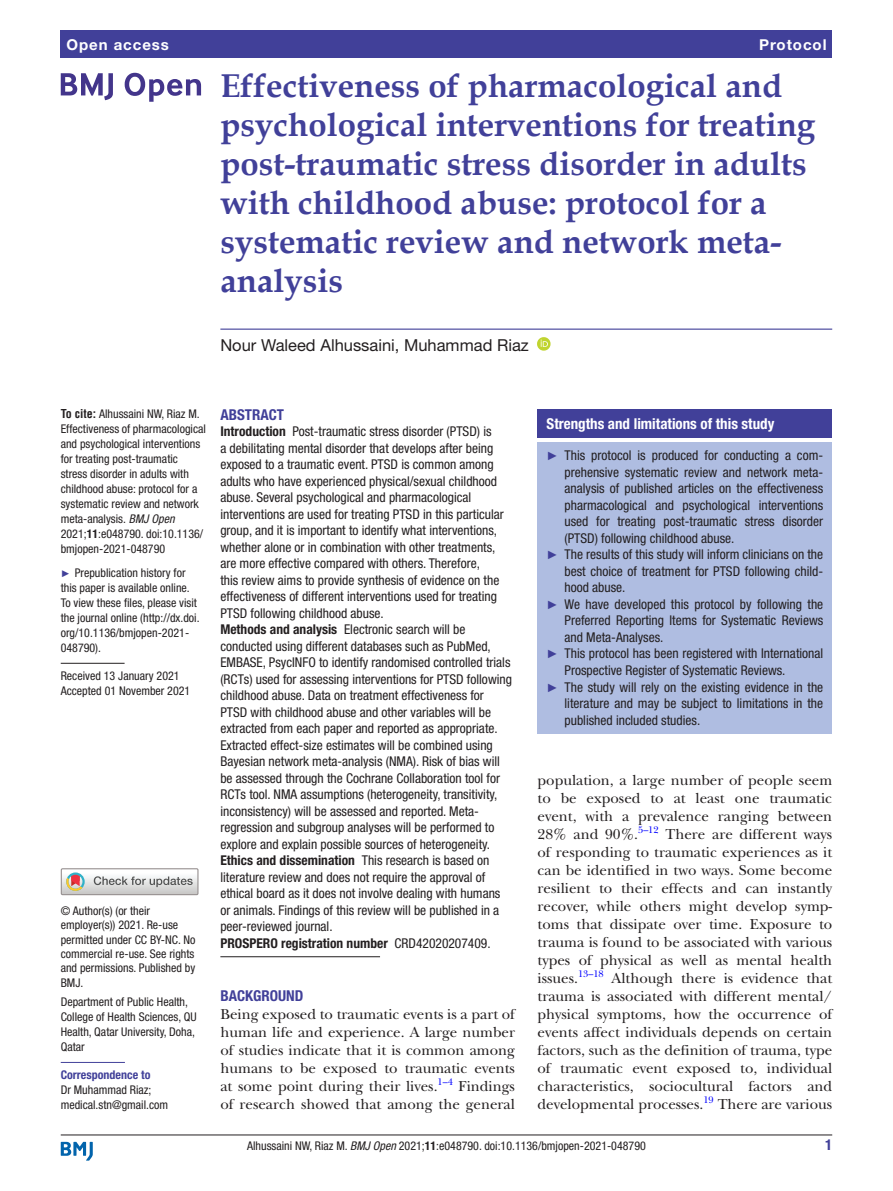
<style>
.page{position:relative;width:893px;height:1191px;background:#fff}
.page>*{position:absolute;margin:0;border:0;box-sizing:border-box;transform-origin:0 0}
.t1{font:700 33px/39px "Book Antiqua";color:#414099}
.t2{font:16.5px "Helvetica Neue LT Std";color:#231f20}
.t3{font:15px/18px "New Baskerville";color:#231f20;text-align:justify}
.t4{font:700 condensed 15px "Helvetica Neue LT Std";color:#fff}
.t5{font:700 condensed 15px "Helvetica Neue LT Std";color:#414099}
.t6{font:700 15px "Helvetica Neue LT Std";letter-spacing:.065em;color:#fff}
.t7{font:condensed 13.5px/16.5px "Helvetica Neue LT Std";color:#231f20}
.t8{font:condensed 12px/15px "Helvetica Neue LT Std";color:#231f20}
.t9{font:700 condensed 12px "Helvetica Neue LT Std";color:#414099}
.t10{font:9.9px "New Baskerville";color:#00f}
.s1{font-family:"Helvetica LT Std";font-weight:700}
.s2{font-style:italic}
.s3{font-weight:700}
.s4{font-family:"Arial";font-stretch:normal;font-size:9.75px;color:#414099}
.s5{font-family:"Arial";font-stretch:normal;font-size:12px;color:#414099}
</style>
<div class="page">
<hr style="left:61px;top:1134px;width:771px;height:1px;background:#231f20">
<svg style="left:61px;top:1141px;width:32px;height:19px"></svg>
<div style="left:61px;top:31px;width:771px;height:27px;background:#414099"></div>
<hr style="left:220px;top:328px;width:612px;height:2px;background:#414099">
<svg style="left:537px;top:337px;width:13px;height:14px"></svg>
<hr style="left:61px;top:663px;width:64px;height:1px;background:#231f20">
<hr style="left:61px;top:1062px;width:64px;height:1px;background:#414099">
<svg style="left:61px;top:73px;width:52px;height:27px"></svg>
<svg style="left:125px;top:73px;width:76px;height:29px"></svg>
<div style="left:61px;top:868px;width:138px;height:27px;border:1px solid #969090"></div>
<svg style="left:61px;top:868px;width:137px;height:26px"></svg>
<hr style="left:220px;top:956px;width:160px;height:1px;background:#231f20">
<div style="left:538px;top:409px;width:294px;height:29px;background:#414099"></div>
<div style="left:538px;top:442px;width:294px;height:291px;background:#afbde1"></div>
<p class="t6" style="left:66px;top:35px;width:104px">Open access</p>
<p class="t6" style="left:759px;top:35px;width:69px">Protocol</p>
<h1 class="t1" style="left:220px;top:66px;width:596px">Effectiveness of pharmacological and psychological interventions for treating post-traumatic stress disorder in adults with childhood abuse: protocol for a systematic review and network meta&shy;analysis</h1>
<p class="t2" style="left:220px;top:335px;width:310px">Nour Waleed Alhussaini, Muhammad Riaz</p>
<p class="t8" style="left:61px;top:406px;width:147px"><span class="s1">To cite:</span> Alhussaini NW, Riaz M.<br>Effectiveness of pharmacological and psychological interventions for treating post-traumatic stress disorder in adults with childhood abuse: protocol for a systematic review and network meta-analysis. <span class="s2">BMJ Open<br></span>2021;<span class="s3">11</span>:e048790. doi:10.1136/ bmjopen-2021-048790</p>
<p class="t8" style="left:61px;top:565px;width:140px"><span class="s4">►</span> Prepublication history for this paper is available online.<br>To view these files, please visit the journal online (http://dx.doi. org/10.1136/bmjopen-2021-<br>048790).</p>
<p class="t8" style="left:61px;top:668px;width:131px">Received 13 January 2021<br>Accepted 01 November 2021</p>
<p class="t8" style="left:61px;top:903px;width:136px;line-height:14.4px">© Author(s) (or their employer(s)) 2021. Re-use permitted under CC BY-NC. No commercial re-use. See rights and permissions. Published by<br>BMJ.</p>
<p class="t8" style="left:61px;top:994px;width:137px">Department of Public Health,<br>College of Health Sciences, QU<br>Health, Qatar University, Doha,<br>Qatar</p>
<p class="t9" style="left:61px;top:1067px;width:91px">Correspondence to</p>
<p class="t8" style="left:61px;top:1082px;width:109px">Dr Muhammad Riaz; medical.stn@gmail.com</p>
<p class="t5" style="left:220px;top:405px;width:65px">ABSTRACT</p>
<p class="t7" style="left:220px;top:423px;width:293px"><span class="s3">Introduction</span> Post-traumatic stress disorder (PTSD) is<br>a debilitating mental disorder that develops after being exposed to a traumatic event. PTSD is common among adults who have experienced physical/sexual childhood abuse. Several psychological and pharmacological interventions are used for treating PTSD in this particular group, and it is important to identify what interventions, whether alone or in combination with other treatments, are more effective compared with others. Therefore,<br>this review aims to provide synthesis of evidence on the effectiveness of different interventions used for treating PTSD following childhood abuse.<br><span class="s3">Methods and analysis</span> Electronic search will be conducted using different databases such as PubMed, EMBASE, PsycINFO to identify randomised controlled trials (RCTs) used for assessing interventions for PTSD following childhood abuse. Data on treatment effectiveness for PTSD with childhood abuse and other variables will be extracted from each paper and reported as appropriate.<br>Extracted effect-size estimates will be combined using Bayesian network meta-analysis (NMA). Risk of bias will be assessed through the Cochrane Collaboration tool for RCTs tool. NMA assumptions (heterogeneity, transitivity, inconsistency) will be assessed and reported. Meta&shy;regression and subgroup analyses will be performed to explore and explain possible sources of heterogeneity.<br><span class="s3">Ethics and dissemination</span> This research is based on literature review and does not require the approval of ethical board as it does not involve dealing with humans or animals. Findings of this review will be published in a peer-reviewed journal.<br><span class="s3">PROSPERO registration number</span> CRD42020207409.</p>
<p class="t5" style="left:220px;top:987px;width:85px">BACKGROUND</p>
<p class="t3" style="left:220px;top:1005px;width:296px">Being exposed to traumatic events is a part of human life and experience. A large number of studies indicate that it is common among humans to be exposed to traumatic events at some point during their lives.</p>
<p class="t10" style="left:438px;top:1075px;width:17px">1–4</p>
<p class="t3" style="left:220px;top:1077px;width:296px;text-align:right">Findings<br>of research showed that among the general</p>
<p class="t4" style="left:547px;top:414px;width:229px">Strengths and limitations of this study</p>
<p class="t7" style="left:547px;top:447px;width:278px"><span class="s5">►</span> This protocol is produced for conducting a com-</p>
<p class="t7" style="left:565px;top:464px;width:260px">prehensive systematic review and network meta-</p>
<p class="t7" style="left:565px;top:480px;width:260px">analysis of published articles on the effectiveness</p>
<p class="t7" style="left:565px;top:497px;width:260px">pharmacological and psychological interventions</p>
<p class="t7" style="left:565px;top:513px;width:260px">used for treating post-traumatic stress disorder</p>
<p class="t7" style="left:565px;top:530px;width:171px">(PTSD) following childhood abuse.</p>
<p class="t7" style="left:547px;top:546px;width:278px"><span class="s5">►</span> The results of this study will inform clinicians on the</p>
<p class="t7" style="left:565px;top:563px;width:260px">best choice of treatment for PTSD following child-</p>
<p class="t7" style="left:565px;top:579px;width:62px">hood abuse.</p>
<p class="t7" style="left:547px;top:596px;width:278px"><span class="s5">►</span> We have developed this protocol by following the</p>
<p class="t7" style="left:565px;top:612px;width:260px">Preferred Reporting Items for Systematic Reviews</p>
<p class="t7" style="left:565px;top:629px;width:100px">and Meta-Analyses.</p>
<p class="t7" style="left:547px;top:645px;width:278px"><span class="s5">►</span> This protocol has been registered with International</p>
<p class="t7" style="left:565px;top:662px;width:222px">Prospective Register of Systematic Reviews.</p>
<p class="t7" style="left:547px;top:678px;width:278px"><span class="s5">►</span> The study will rely on the existing evidence in the</p>
<p class="t7" style="left:565px;top:695px;width:260px">literature and may be subject to limitations in the</p>
<p class="t7" style="left:565px;top:711px;width:137px">published included studies.</p>
<p class="t3" style="left:538px;top:771px;width:296px">population, a large number of people seem to be exposed to at least one traumatic event, with a prevalence ranging between 28% and 90%.<sup>5–12</sup></p>
<p class="t3" style="left:538px;top:825px;width:296px;text-indent:128px">There are different ways of responding to traumatic experiences as it can be identified in two ways. Some become resilient to their effects and can instantly recover, while others might develop symp&shy;toms that dissipate over time. Exposure to trauma is found to be associated with various types of physical as well as mental health issues.</p>
<p class="t10" style="left:578px;top:967px;width:27px">13–18</p>
<p class="t3" style="left:538px;top:969px;width:296px;text-indent:74px">Although there is evidence that trauma is associated with different mental/ physical symptoms, how the occurrence of events affect individuals depends on certain factors, such as the definition of trauma, type of traumatic event exposed to, individual characteristics, sociocultural factors and developmental processes.<sup>19</sup> There are various</p>
<p class="t8" style="left:247px;top:1137px;width:400px">Alhussaini NW, Riaz M. <span class="s2">BMJ Open</span> 2021;<span class="s3">11</span>:e048790. doi:10.1136/bmjopen-2021-048790</p>
<p class="t5" style="left:825px;top:1135px;width:9px">1</p>
</div>
